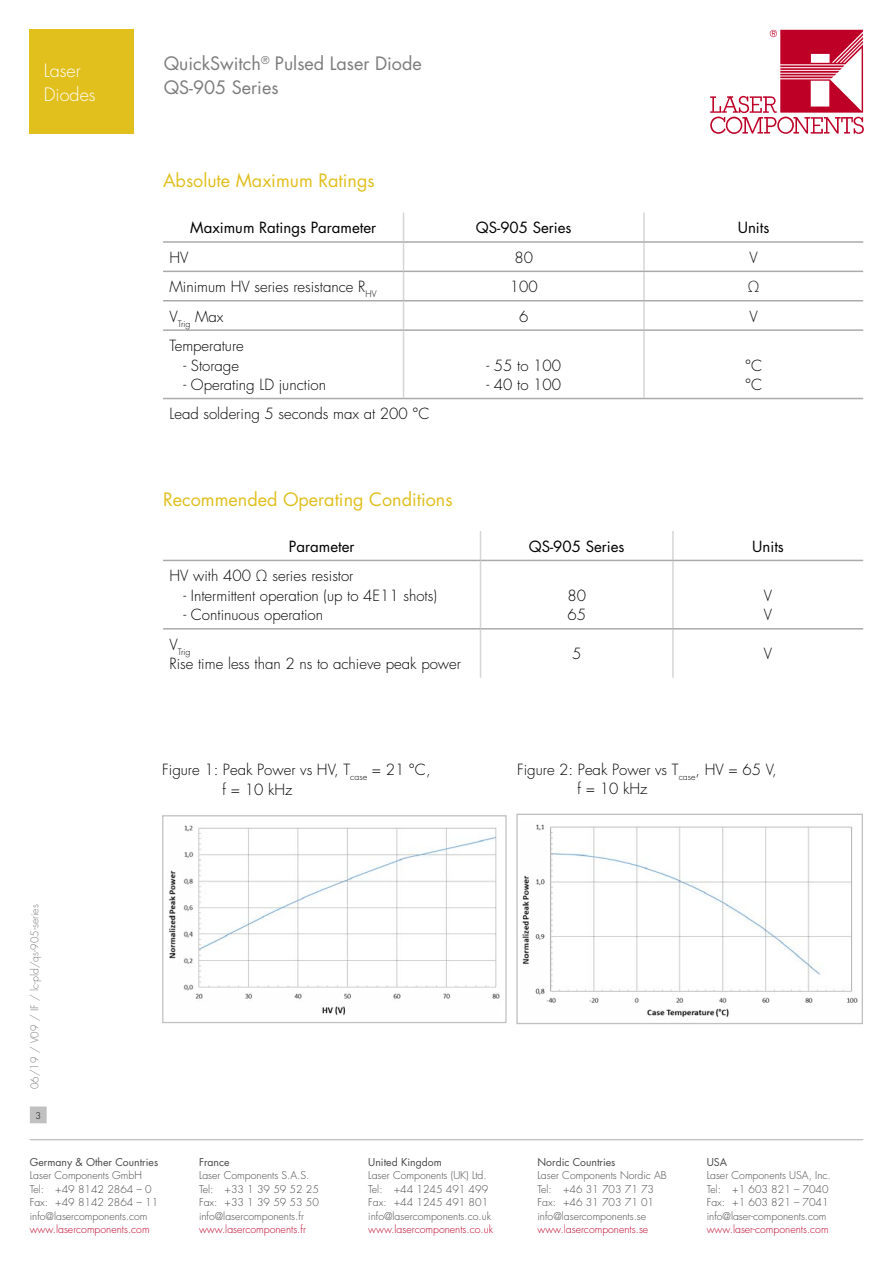
<style>
.page{position:relative;width:893px;height:1263px;background:#fff}
.page>*{position:absolute;margin:0;border:0;box-sizing:border-box;transform-origin:0 0}
.t1{font:18px "Futura Std";color:#e1bf1d}
.t2{font:18px/24px "Futura Std";color:#7c7c7c}
.t3{font:300 18px/24px "Futura Std";color:#fff}
.t4{font:300 15px/19.5px "Futura Std";color:#000}
.t5{font:15px "Futura Std";color:#000}
.t6{font:300 10.5px/13.5px "Futura Std";color:#484848}
.t7{font:300 10.5px "Futura Std";color:#be0027}
.t8{font:10.5px "Futura Std";color:#484848}
.t9{font:300 10.5px "Futura Std";color:#7c7c7c}
.t10{font:300 9px "Futura Std";color:#000}
.t11{font:300 8.7px "Futura Std";color:#000}
</style>
<div class="page">
<svg style="left:710px;top:30px;width:153px;height:104px"></svg>
<hr style="left:30px;top:1139px;width:833px;height:1px;background:#c0c0c0">
<div style="left:31px;top:1107px;width:15px;height:16px;background:#c0c0c0"></div>
<div style="left:30px;top:1106px;width:17px;height:17px;border:1px solid #c0c0c0"></div>
<hr style="left:643px;top:213px;width:2px;height:28px;background:#d6d6d6">
<hr style="left:643px;top:243px;width:2px;height:28px;background:#d6d6d6">
<hr style="left:643px;top:272px;width:2px;height:28px;background:#d6d6d6">
<svg style="left:403px;top:213px;width:1px;height:116px"></svg>
<hr style="left:643px;top:301px;width:2px;height:28px;background:#d6d6d6">
<hr style="left:403px;top:331px;width:1px;height:67px;background:#d6d6d6">
<hr style="left:643px;top:331px;width:2px;height:67px;background:#d6d6d6">
<hr style="left:163px;top:241px;width:241px;height:2px;background:#aaa">
<hr style="left:404px;top:241px;width:240px;height:2px;background:#aaa">
<hr style="left:644px;top:241px;width:219px;height:2px;background:#aaa">
<hr style="left:163px;top:271px;width:241px;height:1px;background:#aaa">
<hr style="left:404px;top:271px;width:240px;height:1px;background:#aaa">
<hr style="left:644px;top:271px;width:219px;height:1px;background:#aaa">
<hr style="left:163px;top:300px;width:241px;height:1px;background:#aaa">
<hr style="left:404px;top:300px;width:240px;height:1px;background:#aaa">
<hr style="left:644px;top:300px;width:219px;height:1px;background:#aaa">
<hr style="left:163px;top:329px;width:241px;height:2px;background:#aaa">
<hr style="left:404px;top:329px;width:240px;height:2px;background:#aaa">
<hr style="left:644px;top:329px;width:219px;height:2px;background:#aaa">
<hr style="left:163px;top:398px;width:241px;height:1px;background:#aaa">
<hr style="left:404px;top:398px;width:240px;height:1px;background:#aaa">
<hr style="left:644px;top:398px;width:219px;height:1px;background:#aaa">
<svg style="left:480px;top:531px;width:1px;height:29px"></svg>
<hr style="left:672px;top:531px;width:2px;height:29px;background:#d6d6d6">
<hr style="left:480px;top:561px;width:1px;height:67px;background:#d6d6d6">
<hr style="left:672px;top:561px;width:2px;height:67px;background:#d6d6d6">
<hr style="left:480px;top:629px;width:1px;height:49px;background:#d6d6d6">
<hr style="left:672px;top:629px;width:2px;height:49px;background:#d6d6d6">
<hr style="left:163px;top:560px;width:317px;height:1px;background:#aaa">
<hr style="left:480px;top:560px;width:193px;height:1px;background:#aaa">
<hr style="left:673px;top:560px;width:190px;height:1px;background:#aaa">
<hr style="left:163px;top:628px;width:317px;height:1px;background:#aaa">
<hr style="left:480px;top:628px;width:193px;height:1px;background:#aaa">
<hr style="left:673px;top:628px;width:190px;height:1px;background:#aaa">
<div style="left:162px;top:815px;width:345px;height:208px;border:1px solid #c0c0c0"></div>
<div style="left:516px;top:814px;width:347px;height:210px;border:1px solid #c0c0c0"></div>
<img style="left:168px;top:825px;width:332px;height:191px">
<img style="left:522px;top:824px;width:336px;height:194px">
<div style="left:30px;top:30px;width:104px;height:104px;background:#e1bf1d"></div>
<h1 class="t3" style="left:44px;top:59px;width:53px">Laser<br>Diodes</h1>
<p class="t9" style="left:28px;top:1089px;width:187px;rotate:-90deg">06/19 / V09 / IF / lc-pld/qs-905-series</p>
<p class="t10" style="left:35px;top:1110px;width:7px">3</p>
<h1 class="t2" style="left:164px;top:52px;width:260px">QuickSwitch<sup>®</sup> Pulsed Laser Diode<br>QS-905 Series</h1>
<h1 class="t1" style="left:163px;top:169px;width:213px">Absolute Maximum Ratings</h1>
<h2 class="t5" style="left:190px;top:218px;width:187px">Maximum Ratings Parameter</h2>
<h2 class="t5" style="left:476px;top:218px;width:97px">QS-905 Series</h2>
<h2 class="t5" style="left:738px;top:218px;width:33px">Units</h2>
<h2 class="t4" style="left:169px;top:248px;width:21px">HV</h2>
<h2 class="t4" style="left:514px;top:248px;width:20px">80</h2>
<h2 class="t4" style="left:749px;top:248px;width:10px">V</h2>
<h2 class="t4" style="left:169px;top:277px;width:209px">Minimum HV series resistance R<sub>HV</sub></h2>
<h2 class="t4" style="left:510px;top:277px;width:29px">100</h2>
<h2 class="t4" style="left:747px;top:277px;width:14px">Ω</h2>
<h2 class="t4" style="left:169px;top:307px;width:56px">V<sub>Trig</sub> Max</h2>
<h2 class="t4" style="left:519px;top:307px;width:11px">6</h2>
<h2 class="t4" style="left:749px;top:307px;width:10px">V</h2>
<h2 class="t4" style="left:169px;top:336px;width:76px">Temperature</h2>
<h2 class="t4" style="left:183px;top:356px;width:57px">- Storage</h2>
<h2 class="t4" style="left:183px;top:375px;width:144px">- Operating LD junction</h2>
<h2 class="t4" style="left:486px;top:356px;width:76px">- 55 to 100</h2>
<h2 class="t4" style="left:486px;top:375px;width:76px">- 40 to 100</h2>
<h2 class="t4" style="left:745px;top:356px;width:19px">°C °C</h2>
<h2 class="t4" style="left:169px;top:405px;width:262px">Lead soldering 5 seconds max at 200 °C</h2>
<h1 class="t1" style="left:163px;top:487px;width:291px">Recommended Operating Conditions</h1>
<h2 class="t5" style="left:289px;top:537px;width:67px">Parameter</h2>
<h2 class="t5" style="left:529px;top:537px;width:97px">QS-905 Series</h2>
<h2 class="t5" style="left:752px;top:537px;width:33px">Units</h2>
<h2 class="t4" style="left:169px;top:566px;width:186px">HV with 400 Ω series resistor</h2>
<h2 class="t4" style="left:183px;top:586px;width:255px">- Intermittent operation (up to 4E11 shots)</h2>
<h2 class="t4" style="left:183px;top:605px;width:141px">- Continuous operation</h2>
<h2 class="t4" style="left:567px;top:586px;width:20px">80<br>65</h2>
<h2 class="t4" style="left:764px;top:586px;width:10px">V<br>V</h2>
<p class="t11" style="left:169px;top:646px;width:22px"><sup>V</sup>Trig</p>
<h2 class="t4" style="left:169px;top:654px;width:293px">Rise time less than 2 ns to achieve peak power</h2>
<h2 class="t4" style="left:572px;top:645px;width:11px">5</h2>
<h2 class="t4" style="left:764px;top:645px;width:10px">V</h2>
<h2 class="t4" style="left:223px;top:761px;width:210px;text-indent:-60px">Figure 1: Peak Power vs HV, T<sub>case</sub> = 21 °C, f = 10 kHz</h2>
<h2 class="t4" style="left:577px;top:760px;width:201px;text-indent:-60px">Figure 2: Peak Power vs T<sub>case</sub>, HV = 65 V, f = 10 kHz</h2>
<p class="t8" style="left:30px;top:1155px;width:130px">Germany &amp; Other Countries</p>
<p class="t6" style="left:30px;top:1169px;width:130px">Laser Components GmbH<br>Tel: +49 8142 2864 – 0<br>Fax: +49 8142 2864 – 11 info@lasercomponents.com</p>
<p class="t7" style="left:30px;top:1223px;width:121px">www.lasercomponents.com</p>
<p class="t8" style="left:199px;top:1155px;width:32px">France</p>
<p class="t6" style="left:199px;top:1169px;width:121px">Laser Components S.A.S.<br>Tel: +33 1 39 59 52 25<br>Fax: +33 1 39 59 53 50 info@lasercomponents.fr</p>
<p class="t7" style="left:199px;top:1223px;width:108px">www.lasercomponents.fr</p>
<p class="t8" style="left:368px;top:1155px;width:75px">United Kingdom</p>
<p class="t6" style="left:368px;top:1169px;width:124px">Laser Components (UK) Ltd.<br>Tel: +44 1245 491 499<br>Fax: +44 1245 491 801 info@lasercomponents.co.uk</p>
<p class="t7" style="left:368px;top:1223px;width:126px">www.lasercomponents.co.uk</p>
<p class="t8" style="left:537px;top:1155px;width:79px">Nordic Countries</p>
<p class="t6" style="left:537px;top:1169px;width:131px">Laser Components Nordic AB<br>Tel: +46 31 703 71 73<br>Fax: +46 31 703 71 01 info@lasercomponents.se</p>
<p class="t7" style="left:537px;top:1223px;width:112px">www.lasercomponents.se</p>
<p class="t8" style="left:707px;top:1155px;width:22px">USA</p>
<p class="t6" style="left:707px;top:1169px;width:126px">Laser Components USA, Inc.<br>Tel: +1 603 821 – 7040<br>Fax: +1 603 821 – 7041 info@laser-components.com</p>
<p class="t7" style="left:707px;top:1223px;width:123px">www.laser-components.com</p>
</div>
